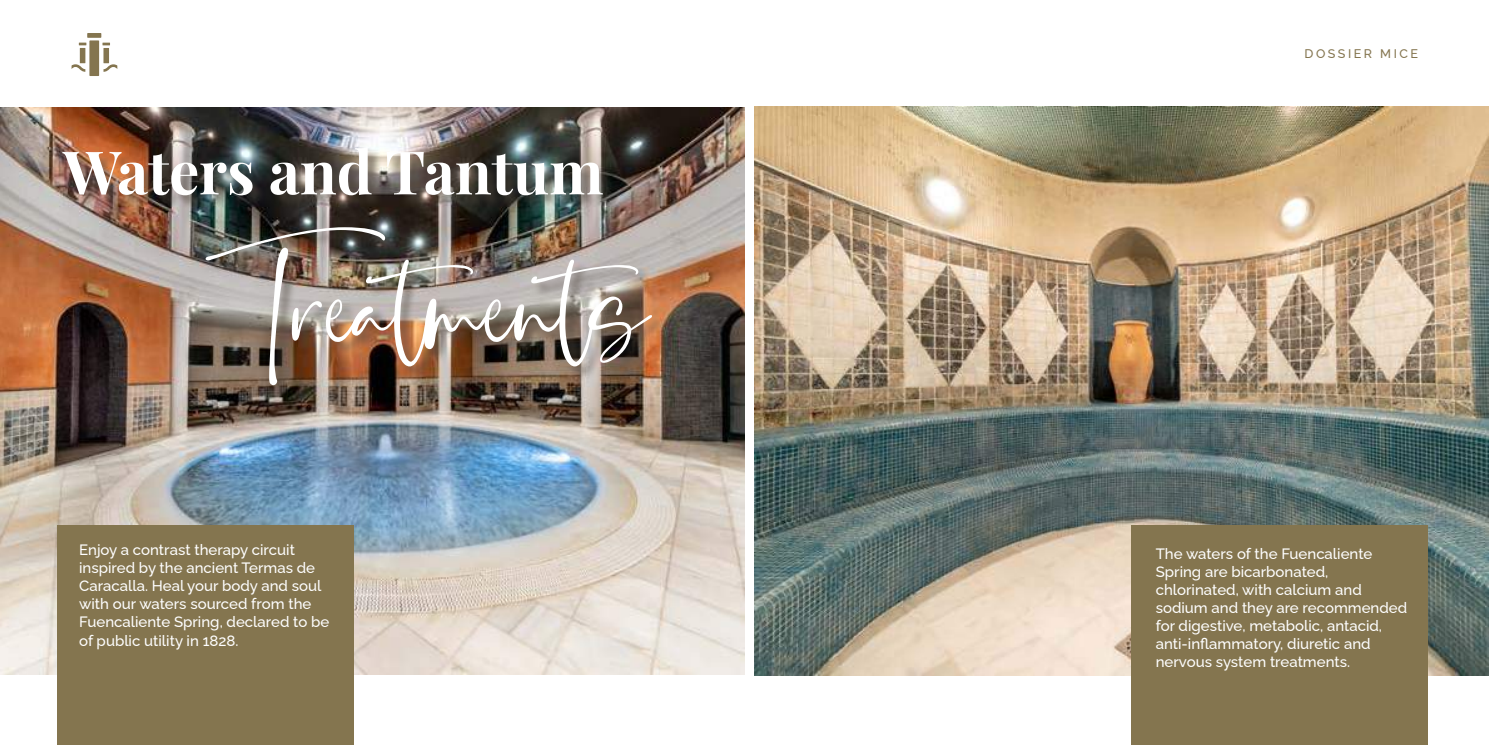
<style>
.page{position:relative;width:1489px;height:745px;background:#fff}
.page>*{position:absolute;margin:0;border:0;box-sizing:border-box;transform-origin:0 0}
.t1{font:90px "Rustling Sound";color:#fff}
.t2{font:700 60px "Playfair Display";color:#fff}
.t3{font:500 15px/18px "Raleway";color:#fff}
.t4{font:500 12.5px "Raleway";letter-spacing:.2em;color:#84754f}
</style>
<div class="page">
<div style="left:89px;top:40px;width:10px;height:36px;background:#84754f"></div>
<div style="left:87px;top:33px;width:14px;height:5px;background:#84754f"></div>
<svg style="left:102px;top:43px;width:8px;height:2px"></svg>
<div style="left:103px;top:48px;width:6px;height:15px;background:#84754f"></div>
<svg style="left:103px;top:64px;width:14px;height:8px"></svg>
<svg style="left:79px;top:43px;width:7px;height:2px"></svg>
<div style="left:80px;top:48px;width:5px;height:15px;background:#84754f"></div>
<svg style="left:71px;top:64px;width:14px;height:8px"></svg>
<img style="left:0;top:107px;width:744px;height:567px">
<div style="left:63px;top:148px;width:554px;height:61px;background:#50483e;opacity:.55"></div>
<div style="left:208px;top:228px;width:457px;height:171px;background:#50483e;opacity:.55"></div>
<img style="left:754px;top:106px;width:734px;height:569px">
<div style="left:1131px;top:524px;width:296px;height:220px;background:#84754f"></div>
<div style="left:57px;top:524px;width:296px;height:220px;background:#84754f"></div>
<h2 class="t2" style="left:63px;top:125px;width:542px">Waters and Tantum</h2>
<h1 class="t1" style="left:253px;top:254px;width:412px">Treatments</h1>
<p class="t3" style="left:79px;top:539px;width:252px">Enjoy a contrast therapy circuit inspired by the ancient Termas de<br>Caracalla. Heal your body and soul with our waters sourced from the<br>Fuencaliente Spring, declared to be of public utility in 1828.</p>
<p class="t4" style="left:1304px;top:43px;width:115px">DOSSIER MICE</p>
<p class="t3" style="left:1155px;top:543px;width:253px">The waters of the Fuencaliente<br>Spring are bicarbonated, chlorinated, with calcium and sodium and they are recommended for digestive, metabolic, antacid, anti-inflammatory, diuretic and nervous system treatments.</p>
</div>
